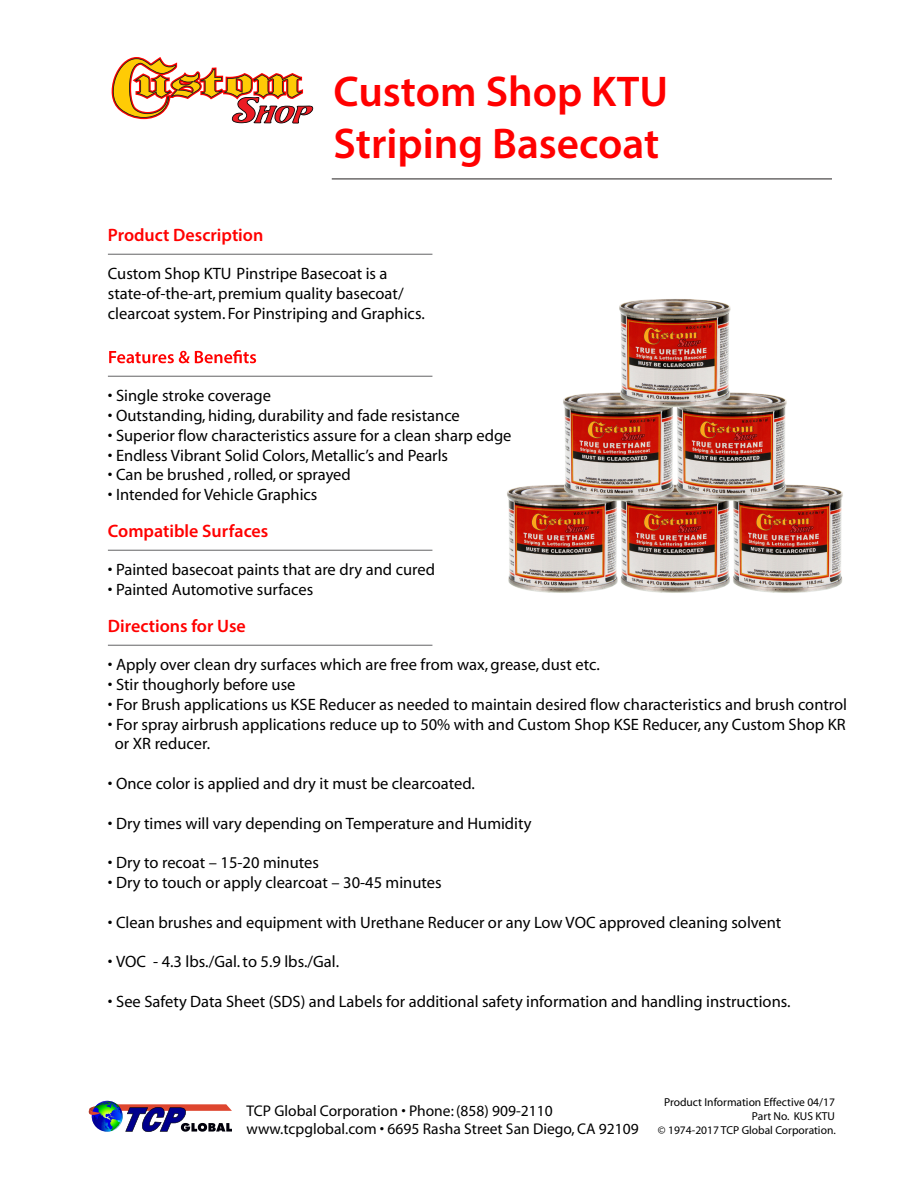
<style>
.page{position:relative;width:918px;height:1188px;background:#fff}
.page>*{position:absolute;margin:0;border:0;box-sizing:border-box;transform-origin:0 0}
.t1{font:600 43.2px/51.8px "Myriad Pro";color:#f00}
.t2{font:600 18px "Myriad Pro";color:#f00}
.t3{font:16.5px/19.8px "Myriad";color:#000}
.t4{font:15.45px/18.6px "Myriad";color:#000}
.t5{font:11.55px/13.8px "Myriad";color:#000;text-align:right}
</style>
<div class="page">
<hr style="left:332px;top:179px;width:500px;height:1px;background:#231f20">
<hr style="left:108px;top:254px;width:324px;height:1px;background:#636365">
<img style="left:507px;top:299px;width:336px;height:294px">
<svg style="left:111px;top:57px;width:203px;height:66px"></svg>
<hr style="left:108px;top:376px;width:324px;height:1px;background:#636365">
<svg style="left:109px;top:350px;width:147px;height:13px"></svg>
<hr style="left:108px;top:550px;width:324px;height:1px;background:#636365">
<hr style="left:108px;top:645px;width:324px;height:1px;background:#636365">
<img style="left:89px;top:1101px;width:143px;height:31px">
<h1 class="t1" style="left:334px;top:65px;width:336px">Custom Shop KTU<br>Striping Basecoat</h1>
<p class="t2" style="left:108px;top:224px;width:157px">Product Description</p>
<p class="t3" style="left:108px;top:264px;width:318px">Custom Shop KTU Pinstripe Basecoat is a state-of-the-art, premium quality basecoat/ clearcoat system. For Pinstriping and Graphics.</p>
<p class="t3" style="left:108px;top:386px;width:165px">• Single stroke coverage</p>
<p class="t3" style="left:108px;top:406px;width:354px">• Outstanding, hiding, durability and fade resistance</p>
<p class="t3" style="left:108px;top:426px;width:405px">• Superior flow characteristics assure for a clean sharp edge</p>
<p class="t3" style="left:108px;top:446px;width:342px">• Endless Vibrant Solid Colors, Metallic’s and Pearls</p>
<p class="t3" style="left:108px;top:466px;width:244px">• Can be brushed ,rolled, or sprayed</p>
<p class="t3" style="left:108px;top:485px;width:211px">• Intended for Vehicle Graphics</p>
<p class="t2" style="left:108px;top:520px;width:162px">Compatible Surfaces</p>
<p class="t3" style="left:108px;top:560px;width:329px">• Painted basecoat paints that are dry and cured</p>
<p class="t3" style="left:108px;top:580px;width:207px">• Painted Automotive surfaces</p>
<p class="t2" style="left:108px;top:615px;width:139px">Directions for Use</p>
<p class="t3" style="left:108px;top:655px;width:493px">• Apply over clean dry surfaces which are free from wax, grease, dust etc.</p>
<p class="t3" style="left:108px;top:675px;width:189px">• Stir thoughorly before use</p>
<p class="t3" style="left:108px;top:695px;width:741px">• For Brush applications us KSE Reducer as needed to maintain desired flow characteristics and brush control</p>
<p class="t3" style="left:115px;top:715px;width:732px;text-indent:-7px">• For spray airbrush applications reduce up to 50% with and Custom Shop KSE Reducer, any Custom Shop KR or XR reducer.</p>
<p class="t3" style="left:108px;top:774px;width:368px">• Once color is applied and dry it must be clearcoated.</p>
<p class="t3" style="left:108px;top:814px;width:425px">• Dry times will vary depending on Temperature and Humidity</p>
<p class="t3" style="left:108px;top:853px;width:213px">• Dry to recoat – 15-20 minutes</p>
<p class="t3" style="left:108px;top:873px;width:335px">• Dry to touch or apply clearcoat – 30-45 minutes</p>
<p class="t3" style="left:108px;top:913px;width:675px">• Clean brushes and equipment with Urethane Reducer or any Low VOC approved cleaning solvent</p>
<p class="t3" style="left:108px;top:952px;width:233px">• VOC - 4.3 lbs./Gal.to 5.9 lbs./Gal.</p>
<p class="t3" style="left:108px;top:992px;width:684px">• See Safety Data Sheet (SDS) and Labels for additional safety information and handling instructions.</p>
<p class="t4" style="left:247px;top:1102px;width:394px">TCP Global Corporation • Phone: (858) 909-2110 www.tcpglobal.com • 6695 Rasha Street San Diego,CA 92109</p>
<p class="t5" style="left:658px;top:1096px;width:179px">Product Information Effective 04/17<br>Part No. KUS KTU<br>© 1974-2017 TCP Global Corporation.</p>
</div>
